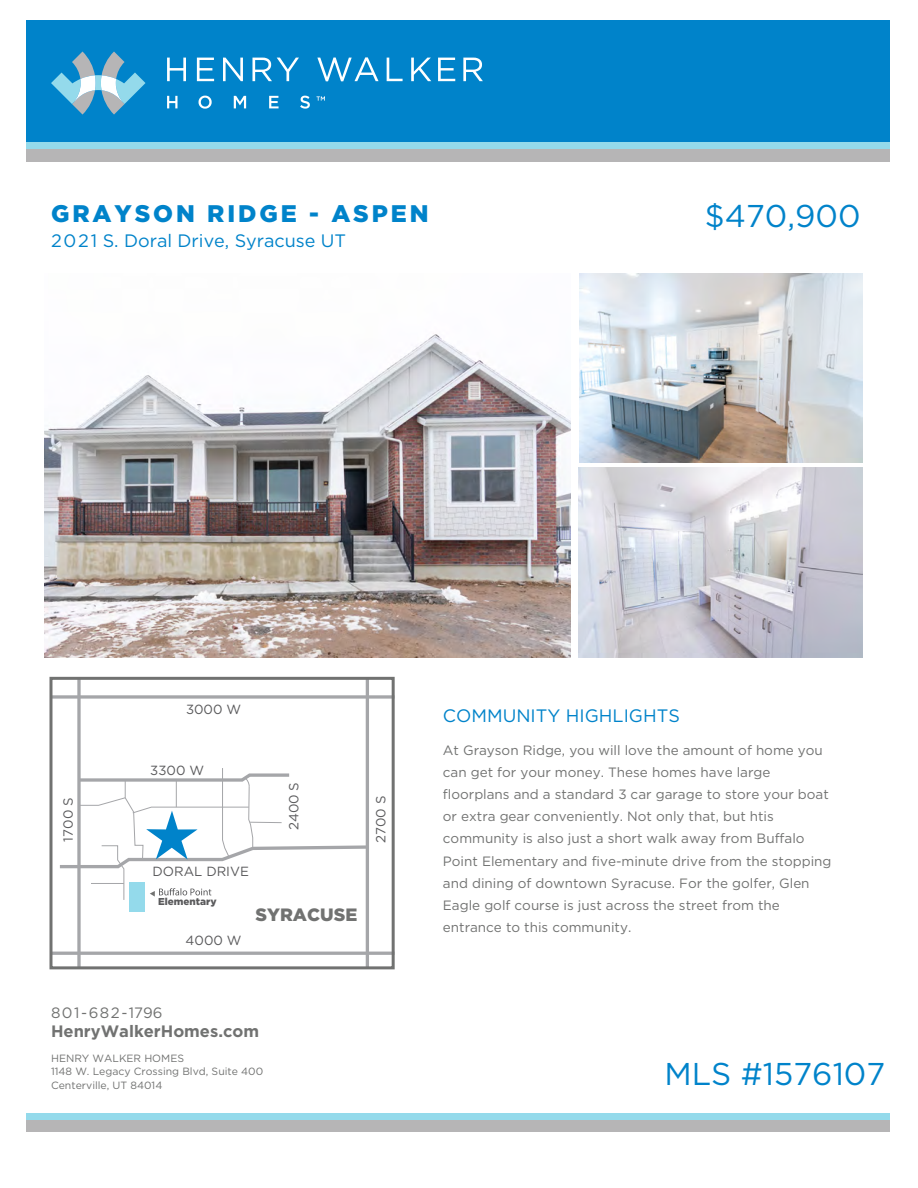
<style>
.page{position:relative;width:918px;height:1188px;background:#fff}
.page>*{position:absolute;margin:0;border:0;box-sizing:border-box;transform-origin:0 0}
.t1{font:31.5px "Gotham HTF";color:#0083ca}
.t2{font:900 24px "Gotham HTF";letter-spacing:.12em;color:#0083ca}
.t3{font:18px "Gotham HTF";color:#0083ca}
.t4{font:900 17.85px "Gotham HTF";color:#717271}
.t5{font:700 16.5px "Gotham HTF";color:#717271}
.t6{font:15px "Gotham HTF";letter-spacing:.1em;color:#717271}
.t7{font:13.5px/22.2px "Gotham HTF";color:#717271}
.t8{font:13.2px "Gotham HTF";color:#5a5a5c}
.t9{font:10.5px/13.5px "Gotham HTF";color:#717271}
.t10{font:900 9.9px "Gotham HTF";color:#5a5a5c}
</style>
<div class="page">
<div style="left:26px;top:1118px;width:864px;height:13px;background:#b6b5b6"></div>
<div style="left:26px;top:1114px;width:864px;height:6px;background:#94daeb"></div>
<div style="left:26px;top:20px;width:864px;height:135px;background:#0083ca"></div>
<div style="left:26px;top:148px;width:864px;height:13px;background:#b6b5b6"></div>
<div style="left:26px;top:142px;width:864px;height:6px;background:#94daeb"></div>
<svg style="left:51px;top:51px;width:95px;height:64px"></svg>
<svg style="left:167px;top:58px;width:19px;height:23px"></svg>
<svg style="left:197px;top:58px;width:17px;height:23px"></svg>
<svg style="left:223px;top:58px;width:20px;height:23px"></svg>
<svg style="left:252px;top:58px;width:47px;height:23px"></svg>
<svg style="left:317px;top:57px;width:62px;height:24px"></svg>
<svg style="left:387px;top:58px;width:16px;height:23px"></svg>
<svg style="left:411px;top:58px;width:20px;height:23px"></svg>
<svg style="left:438px;top:58px;width:17px;height:23px"></svg>
<svg style="left:463px;top:58px;width:20px;height:23px"></svg>
<svg style="left:167px;top:96px;width:10px;height:12px"></svg>
<svg style="left:199px;top:96px;width:13px;height:13px"></svg>
<svg style="left:234px;top:96px;width:12px;height:12px"></svg>
<svg style="left:269px;top:96px;width:10px;height:12px"></svg>
<svg style="left:300px;top:96px;width:10px;height:13px"></svg>
<svg style="left:317px;top:96px;width:8px;height:5px"></svg>
<svg style="left:77px;top:681px;width:4px;height:284px"></svg>
<hr style="left:366px;top:678px;width:3px;height:290px;background:#a5a6a9">
<hr style="left:50px;top:952px;width:345px;height:3px;background:#a5a6a9">
<svg style="left:53px;top:695px;width:338px;height:4px"></svg>
<div style="left:129px;top:882px;width:16px;height:30px;background:#94daeb"></div>
<div style="left:49px;top:677px;width:346px;height:292px;border:3px solid #717271"></div>
<svg style="left:60px;top:767px;width:306px;height:134px"></svg>
<img style="left:578px;top:468px;width:285px;height:189px">
<img style="left:44px;top:334px;width:526px;height:324px">
<img style="left:580px;top:273px;width:283px;height:189px">
<h2 class="t2" style="left:51px;top:200px;width:379px">GRAYSON RIDGE - ASPEN</h2>
<h3 class="t3" style="left:51px;top:230px;width:297px">2021 S. Doral Drive, Syracuse UT</h3>
<h1 class="t1" style="left:705px;top:199px;width:157px">$470,900</h1>
<p class="t8" style="left:61px;top:842px;width:46px;rotate:-90deg">1700 S</p>
<p class="t8" style="left:186px;top:702px;width:57px">3000 W</p>
<p class="t8" style="left:150px;top:763px;width:55px">3300 W</p>
<p class="t8" style="left:152px;top:864px;width:98px">DORAL DRIVE</p>
<p class="t8" style="left:287px;top:830px;width:50px;rotate:-90deg">2400 S</p>
<p class="t10" style="left:158px;top:896px;width:60px">Elementary</p>
<p class="t8" style="left:186px;top:933px;width:58px">4000 W</p>
<h3 class="t4" style="left:256px;top:905px;width:103px">SYRACUSE</h3>
<p class="t8" style="left:374px;top:843px;width:49px;rotate:-90deg">2700 S</p>
<p class="t6" style="left:51px;top:1004px;width:113px">801-682-1796</p>
<p class="t5" style="left:51px;top:1022px;width:210px">HenryWalkerHomes.com</p>
<p class="t9" style="left:51px;top:1051px;width:214px">HENRY WALKER HOMES<br>1148 W. Legacy Crossing Blvd, Suite 400<br>Centerville, UT 84014</p>
<h3 class="t3" style="left:443px;top:706px;width:238px">COMMUNITY HIGHLIGHTS</h3>
<p class="t7" style="left:443px;top:739px;width:390px">At Grayson Ridge, you will love the amount of home you can get for your money. These homes have large floorplans and a standard 3 car garage to store your boat or extra gear conveniently. Not only that, but htis community is also just a short walk away from Buffalo Point Elementary and five-minute drive from the stopping and dining of downtown Syracuse. For the golfer, Glen Eagle golf course is just across the street from the entrance to this community.</p>
<h1 class="t1" style="left:664px;top:1056px;width:222px">MLS #1576107</h1>
</div>
